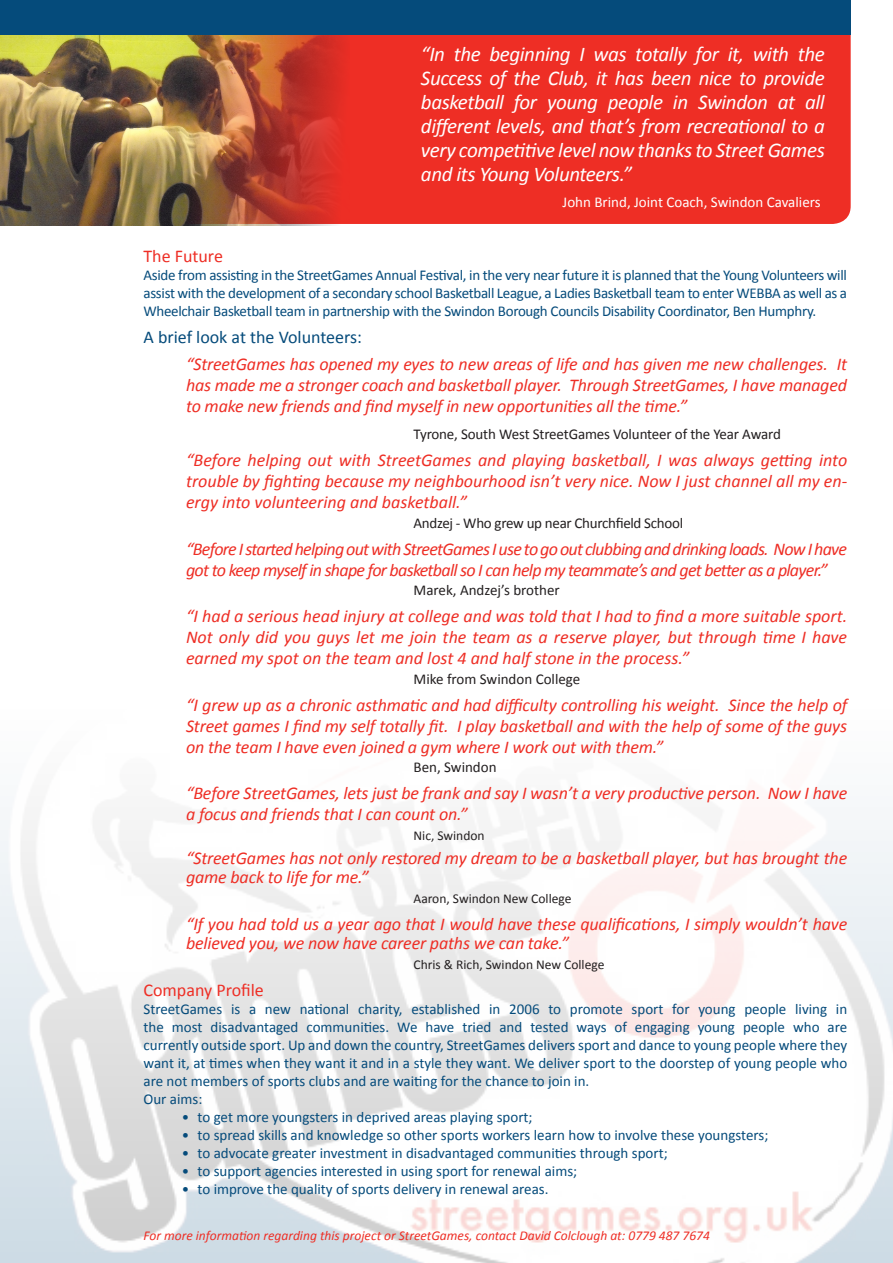
<style>
.page{position:relative;width:893px;height:1263px;background:#fff}
.page>*{position:absolute;margin:0;border:0;box-sizing:border-box;transform-origin:0 0}
.t1{font:italic 21px/24px "Calibri";letter-spacing:-.02em;color:#fff;text-align:justify}
.t2{font:italic 18px/21px "Calibri";letter-spacing:-.01em;color:#ee2e25;text-align:justify}
.t3{font:italic 18px/21px "Calibri";letter-spacing:-.04em;color:#ee2e25}
.t4{font:18px "Calibri";color:#054b7b}
.t5{font:18px "Calibri";color:#ee2e25}
.t6{font:15px/18px "Calibri";color:#054b7b;text-align:justify}
.t7{font:15px "Calibri";letter-spacing:-.01em;color:#231f20}
.t8{font:15px "Calibri";color:#fff}
.t9{font:italic 13.5px "Calibri";color:#ee2e25}
.t10{font:13.5px "Calibri";color:#231f20}
</style>
<div class="page">
<div style="left:349px;top:0;width:502px;height:224px;background:#ee2e25"></div>
<img style="left:0;top:820px;width:893px;height:443px">
<img style="left:0;top:35px;width:349px;height:190px">
<div style="left:0;top:0;width:850px;height:35px;background:#054b7b"></div>
<p class="t1" style="left:421px;top:41px;width:405px">“In the beginning I was totally for it, with the Success of the Club, it has been nice to provide basketball for young people in Swindon at all different levels, and that’s from recreational to a very competitive level now thanks to Street Games and its Young Volunteers.”</p>
<p class="t8" style="left:563px;top:193px;width:260px">John Brind, Joint Coach, Swindon Cavaliers</p>
<p class="t5" style="left:144px;top:245px;width:81px">The Future</p>
<p class="t6" style="left:144px;top:266px;width:705px">Aside from assisting in the StreetGames Annual Festival, in the very near future it is planned that the Young Volunteers will assist with the development of a secondary school Basketball League, a Ladies Basketball team to enter WEBBA as well as a Wheelchair Basketball team in partnership with the Swindon Borough Councils Disability Coordinator, Ben Humphry.</p>
<p class="t4" style="left:144px;top:326px;width:220px">A brief look at the Volunteers:</p>
<p class="t2" style="left:186px;top:353px;width:663px">“StreetGames has opened my eyes to new areas of life and has given me new challenges. It has made me a stronger coach and basketball player. Through StreetGames, I have managed to make new friends and find myself in new opportunities all the time.”</p>
<p class="t7" style="left:414px;top:425px;width:369px">Tyrone, South West StreetGames Volunteer of the Year Award</p>
<p class="t2" style="left:186px;top:449px;width:663px">“Before helping out with StreetGames and playing basketball, I was always getting into trouble by fighting because my neighbourhood isn’t very nice. Now I just channel all my en&shy;ergy into volunteering and basketball.”</p>
<p class="t7" style="left:414px;top:513px;width:271px">Andzej - Who grew up near Churchfield School</p>
<p class="t3" style="left:186px;top:537px;width:663px">“Before I started helping out with StreetGames I use to go out clubbing and drinking loads. Now I have got to keep myself in shape for basketball so I can help my teammate’s and get better as a player.”</p>
<p class="t7" style="left:414px;top:581px;width:148px">Marek, Andzej’s brother</p>
<p class="t2" style="left:186px;top:605px;width:663px">“I had a serious head injury at college and was told that I had to find a more suitable sport.<br>Not only did you guys let me join the team as a reserve player, but through time I have earned my spot on the team and lost 4 and half stone in the process.”</p>
<p class="t7" style="left:414px;top:669px;width:168px">Mike from Swindon College</p>
<p class="t2" style="left:186px;top:693px;width:663px">“I grew up as a chronic asthmatic and had difficulty controlling his weight. Since the help of Street games I find my self totally fit. I play basketball and with the help of some of the guys on the team I have even joined a gym where I work out with them.”</p>
<p class="t7" style="left:414px;top:758px;width:85px">Ben, Swindon</p>
<p class="t2" style="left:186px;top:782px;width:663px">“Before StreetGames, lets just be frank and say I wasn’t a very productive person. Now I have a focus and friends that I can count on.”</p>
<p class="t10" style="left:414px;top:827px;width:73px">Nic, Swindon</p>
<p class="t2" style="left:186px;top:847px;width:663px;line-height:19.5px">“StreetGames has not only restored my dream to be a basketball player, but has brought the game back to life for me.”</p>
<p class="t10" style="left:414px;top:890px;width:159px">Aaron, Swindon New College</p>
<p class="t2" style="left:186px;top:913px;width:663px;line-height:19.5px">“If you had told us a year ago that I would have these qualifications, I simply wouldn’t have believed you, we now have career paths we can take.”</p>
<p class="t10" style="left:414px;top:956px;width:192px">Chris &amp; Rich, Swindon New College</p>
<p class="t5" style="left:144px;top:979px;width:122px">Company Profile</p>
<p class="t6" style="left:144px;top:999px;width:705px">StreetGames is a new national charity, established in 2006 to promote sport for young people living in the most disadvantaged communities. We have tried and tested ways of engaging young people who are currently outside sport. Up and down the country, StreetGames delivers sport and dance to young people where they want it, at times when they want it and in a style they want. We deliver sport to the doorstep of young people who are not members of sports clubs and are waiting for the chance to join in.</p>
<p class="t6" style="left:144px;top:1089px;width:60px">Our aims:</p>
<p class="t6" style="left:182px;top:1107px;width:352px">• to get more youngsters in deprived areas playing sport;</p>
<p class="t6" style="left:182px;top:1125px;width:588px">• to spread skills and knowledge so other sports workers learn how to involve these youngsters;</p>
<p class="t6" style="left:182px;top:1143px;width:487px">• to advocate greater investment in disadvantaged communities through sport;</p>
<p class="t6" style="left:182px;top:1161px;width:397px">• to support agencies interested in using sport for renewal aims;</p>
<p class="t6" style="left:182px;top:1179px;width:368px">• to improve the quality of sports delivery in renewal areas.</p>
<p class="t9" style="left:144px;top:1227px;width:568px">For more information regarding this project or StreetGames, contact David Colclough at: 0779 487 7674</p>
</div>
